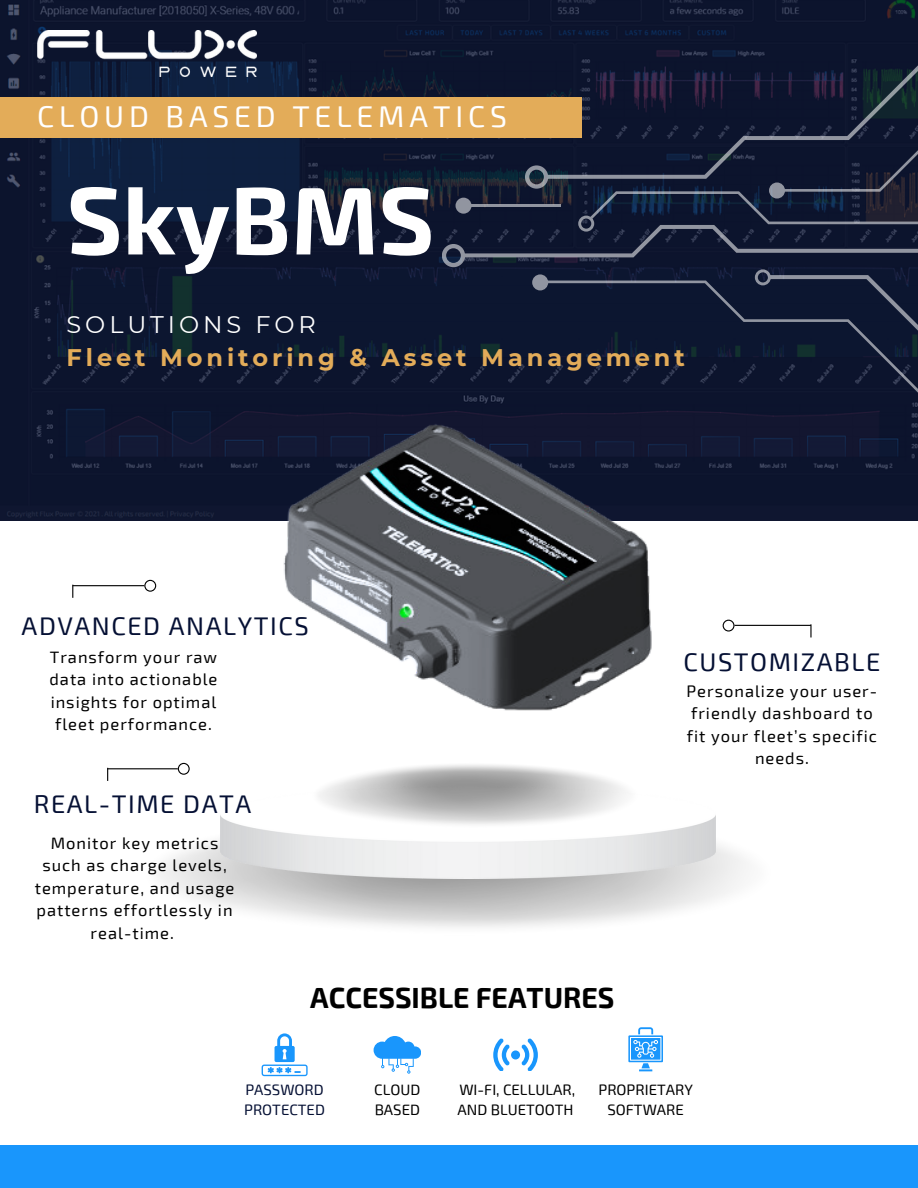
<style>
.page{position:relative;width:918px;height:1188px;background:#fff}
.page>*{position:absolute;margin:0;border:0;box-sizing:border-box;transform-origin:0 0}
.t1{font:700 96px "Exo 2";color:#fff}
.t2{font:30px "Exo 2";letter-spacing:.165em;color:#fff}
.t3{font:700 28.5px "Exo 2";color:#000}
.t4{font:25.5px "Exo 2";letter-spacing:.06em;color:#051034}
.t5{font:700 24px "Montserrat";letter-spacing:.165em;color:#e3ac59}
.t6{font:24px "Montserrat";letter-spacing:.165em;color:#fff}
.t7{font:16.5px/22.5px "Exo 2";letter-spacing:.06em;color:#000;text-align:center}
.t8{font:15px/20.2px "Exo 2";color:#000}
.t9{font:15px/20.2px "Exo 2";color:#051034}
</style>
<div class="page">
<img style="left:312px;top:765px;width:327px;height:63px">
<hr style="left:735px;top:625px;width:76px;height:1px;background:#000">
<svg style="left:723px;top:620px;width:12px;height:12px"></svg>
<svg style="left:810px;top:624px;width:2px;height:13px"></svg>
<div style="left:0;top:1146px;width:918px;height:42px;background:#1996fc"></div>
<svg style="left:0;top:0;width:918px;height:520px;background:#0e1731"></svg>
<div style="left:0;top:98px;width:581px;height:40px;background:#e3ac59"></div>
<svg style="left:442px;top:244px;width:22px;height:23px"></svg>
<div style="left:456px;top:198px;width:16px;height:16px;background:#9195a0;border-radius:50%"></div>
<svg style="left:464px;top:65px;width:454px;height:328px;background:#1c2237"></svg>
<img style="left:37px;top:30px;width:219px;height:46px">
<hr style="left:108px;top:768px;width:70px;height:1px;background:#000">
<svg style="left:178px;top:763px;width:12px;height:12px"></svg>
<svg style="left:107px;top:768px;width:1px;height:13px"></svg>
<img style="left:251px;top:409px;width:415px;height:302px">
<svg style="left:262px;top:1033px;width:46px;height:43px"></svg>
<svg style="left:374px;top:1036px;width:47px;height:38px"></svg>
<div style="left:511px;top:1050px;width:9px;height:9px;background:#1996fc;border-radius:50%"></div>
<svg style="left:521px;top:1038px;width:17px;height:33px"></svg>
<svg style="left:493px;top:1038px;width:17px;height:33px"></svg>
<svg style="left:628px;top:1027px;width:35px;height:44px"></svg>
<hr style="left:73px;top:585px;width:71px;height:1px;background:#000">
<svg style="left:144px;top:580px;width:12px;height:12px"></svg>
<svg style="left:72px;top:585px;width:1px;height:13px"></svg>
<p class="t2" style="left:37px;top:97px;width:471px">CLOUD BASED TELEMATICS</p>
<p class="t1" style="left:67px;top:158px;width:369px">SkyBMS</p>
<p class="t6" style="left:67px;top:310px;width:251px">SOLUTIONS FOR</p>
<p class="t5" style="left:67px;top:343px;width:620px">Fleet Monitoring &amp; Asset Management</p>
<p class="t4" style="left:22px;top:610px;width:289px">ADVANCED ANALYTICS</p>
<p class="t7" style="left:50px;top:645px;width:169px">Transform your raw data into actionable insights for optimal fleet performance.</p>
<p class="t4" style="left:34px;top:788px;width:219px">REAL-TIME DATA</p>
<p class="t7" style="left:35px;top:831px;width:201px">Monitor key metrics such as charge levels, temperature, and usage patterns effortlessly in real-time.</p>
<p class="t3" style="left:310px;top:979px;width:306px">ACCESSIBLE FEATURES</p>
<p class="t4" style="left:683px;top:645px;width:198px">CUSTOMIZABLE</p>
<p class="t7" style="left:687px;top:679px;width:192px">Personalize your user&shy;friendly dashboard to fit your fleet’s specific needs.</p>
<p class="t9" style="left:244px;top:1079px;width:82px">PASSWORD<br>PROTECTED</p>
<p class="t8" style="left:374px;top:1079px;width:48px">CLOUD<br>BASED</p>
<p class="t8" style="left:458px;top:1079px;width:119px">WI-FI, CELLULAR,<br>AND BLUETOOTH</p>
<p class="t8" style="left:599px;top:1079px;width:96px">PROPRIETARY</p>
<p class="t8" style="left:607px;top:1099px;width:78px">SOFTWARE</p>
</div>
